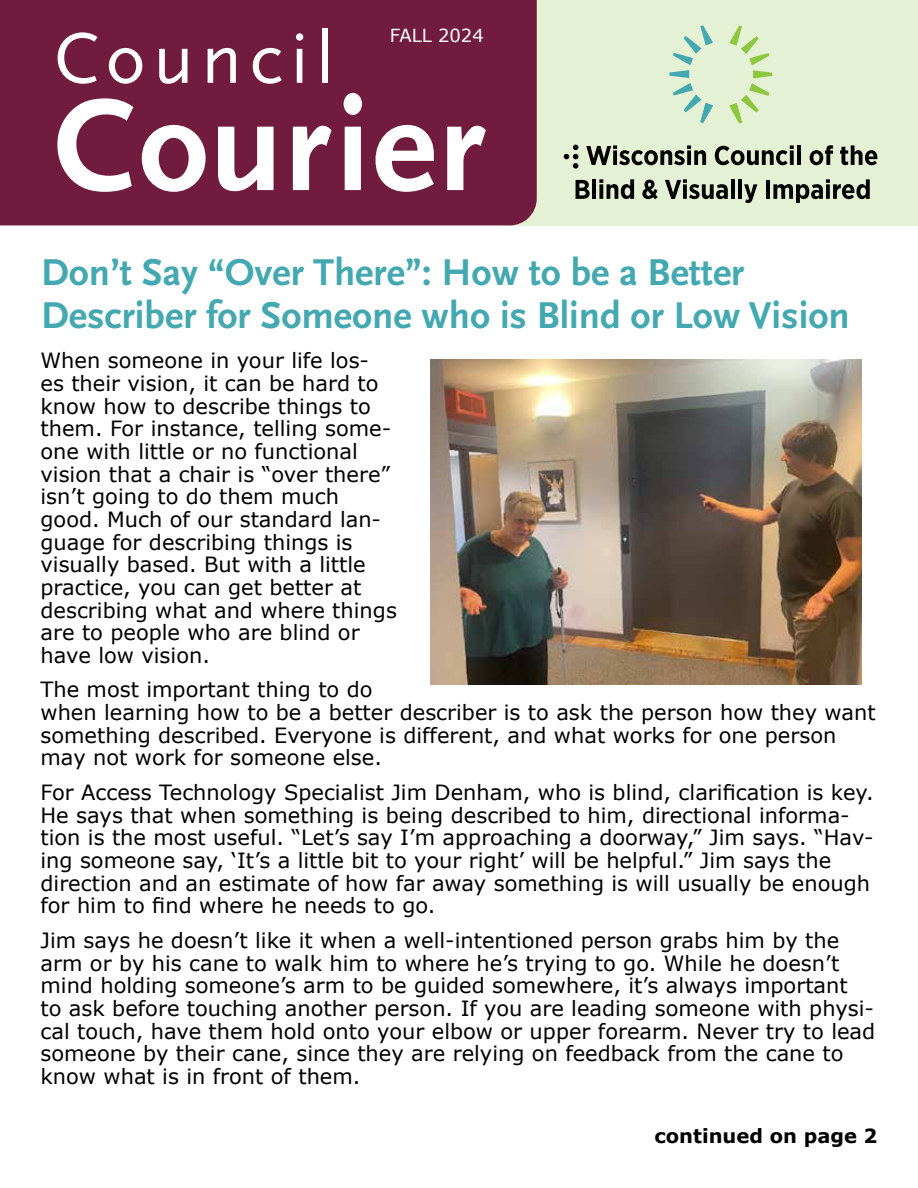
<style>
.page{position:relative;width:918px;height:1188px;background:#fff}
.page>*{position:absolute;margin:0;border:0;box-sizing:border-box;transform-origin:0 0}
.t1{font:700 136.35px "Scala Sans Pro";letter-spacing:.015em;color:#fff}
.t2{font:75px "Scala Sans Pro";letter-spacing:.1em;color:#fff}
.t3{font:700 39px/42.8px "Scala Sans Pro";color:#44a8b1}
.t4{font:21px/22.6px "Verdana";color:#000}
.t5{font:700 19.5px "Verdana";color:#000}
.t6{font:18px "Verdana";color:#fff}
</style>
<div class="page">
<div style="left:502px;top:0;width:416px;height:225px;background:#e5f1d4"></div>
<div style="left:0;top:0;width:537px;height:225px;background:#711c3e"></div>
<img style="left:431px;top:359px;width:430px;height:326px">
<svg style="left:729px;top:25px;width:44px;height:99px"></svg>
<svg style="left:669px;top:25px;width:44px;height:98px"></svg>
<svg style="left:586px;top:145px;width:120px;height:20px"></svg>
<svg style="left:715px;top:145px;width:79px;height:20px"></svg>
<hr style="left:797px;top:145px;width:4px;height:20px;background:#000">
<svg style="left:810px;top:145px;width:23px;height:20px"></svg>
<svg style="left:840px;top:145px;width:37px;height:20px"></svg>
<svg style="left:576px;top:180px;width:14px;height:19px"></svg>
<hr style="left:592px;top:179px;width:4px;height:20px;background:#000">
<svg style="left:599px;top:179px;width:35px;height:20px"></svg>
<svg style="left:642px;top:180px;width:16px;height:19px"></svg>
<svg style="left:665px;top:179px;width:63px;height:20px"></svg>
<hr style="left:731px;top:179px;width:4px;height:20px;background:#000">
<hr style="left:738px;top:179px;width:4px;height:20px;background:#000">
<svg style="left:744px;top:184px;width:13px;height:19px"></svg>
<hr style="left:766px;top:180px;width:4px;height:19px;background:#000">
<svg style="left:773px;top:179px;width:97px;height:24px"></svg>
<svg style="left:564px;top:145px;width:14px;height:24px"></svg>
<h1 class="t2" style="left:54px;top:15px;width:282px">Council</h1>
<h1 class="t1" style="left:54px;top:67px;width:432px">Courier</h1>
<p class="t6" style="left:390px;top:24px;width:95px">FALL 2024</p>
<h2 class="t3" style="left:41px;top:251px;width:810px">Don’t Say “Over There”: How to be a Better<br>Describer for Someone who is Blind or Low Vision</h2>
<p class="t4" style="left:41px;top:350px;width:358px">When someone in your life los&shy;es their vision, it can be hard to know how to describe things to them. For instance, telling some&shy;one with little or no functional vision that a chair is “over there” isn’t going to do them much good. Much of our standard lan&shy;guage for describing things is visually based. But with a little practice, you can get better at describing what and where things are to people who are blind or have low vision.</p>
<p class="t4" style="left:41px;top:679px;width:837px">The most important thing to do<br>when learning how to be a better describer is to ask the person how they want something described. Everyone is different, and what works for one person may not work for someone else.</p>
<p class="t4" style="left:41px;top:781px;width:835px">For Access Technology Specialist Jim Denham, who is blind, clarification is key.<br>He says that when something is being described to him, directional informa&shy;tion is the most useful. “Let’s say I’m approaching a doorway,” Jim says. “Hav&shy;ing someone say, ‘It’s a little bit to your right’ will be helpful.” Jim says the direction and an estimate of how far away something is will usually be enough for him to find where he needs to go.</p>
<p class="t4" style="left:41px;top:929px;width:836px">Jim says he doesn’t like it when a well-intentioned person grabs him by the arm or by his cane to walk him to where he’s trying to go. While he doesn’t mind holding someone’s arm to be guided somewhere, it’s always important<br>to ask before touching another person. If you are leading someone with physi&shy;cal touch, have them hold onto your elbow or upper forearm. Never try to lead someone by their cane, since they are relying on feedback from the cane to know what is in front of them.</p>
<p class="t5" style="left:654px;top:1123px;width:225px">continued on page 2</p>
</div>
